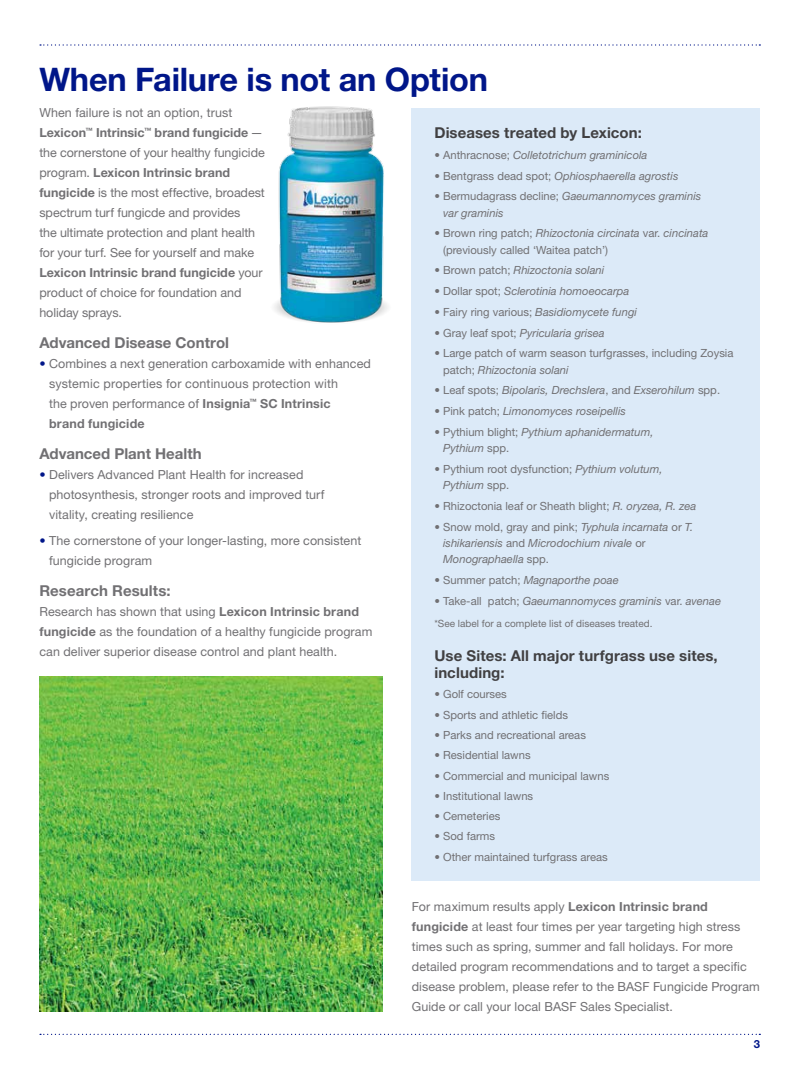
<style>
.page{position:relative;width:805px;height:1080px;background:#fff}
.page>*{position:absolute;margin:0;border:0;box-sizing:border-box;transform-origin:0 0}
.t1{font:700 32.5px "Helvetica Neue LT Std";letter-spacing:-.01em;color:#001689}
.t2{font:700 15px/17.5px "Helvetica Neue LT Std";letter-spacing:.005em;color:#414042}
.t3{font:700 15px "Helvetica Neue LT Std";color:#717073}
.t4{font:12.5px/20px "Helvetica Neue LT Std";letter-spacing:.005em;color:#717073}
.t5{font:italic 11.25px/16.2px "Helvetica Neue";color:#717073}
.t6{font:11.25px/16.2px "Helvetica Neue";color:#717073}
.t7{font:700 11.25px "Helvetica Neue LT Std";color:#001689}
.t8{font:10px "Helvetica Neue";color:#717073}
.s1{font-weight:700}
.s2{color:#001689}
.s3{font-style:normal}
.s4{font-style:italic}
</style>
<div class="page">
<svg style="left:40px;top:1034px;width:720px;height:1px"></svg>
<svg style="left:40px;top:44px;width:720px;height:2px"></svg>
<div style="left:412px;top:108px;width:347px;height:772px;background:#dceaf8"></div>
<img style="left:39px;top:677px;width:343px;height:334px">
<img style="left:274px;top:106px;width:114px;height:217px">
<h1 class="t1" style="left:39px;top:59px;width:450px">When Failure is not an Option</h1>
<p class="t4" style="left:39px;top:102px;width:227px">When failure is not an option, trust <span class="s1">Lexicon</span><sup>™</sup> <span class="s1">Intrinsic</span><sup>™</sup> <span class="s1">brand fungicide</span>— the cornerstone of your healthy fungicide program. <span class="s1">Lexicon Intrinsic brand fungicide</span> is the most effective, broadest spectrum turf fungicde and provides<br>the ultimate protection and plant health for your turf. See for yourself and make <span class="s1">Lexicon Intrinsic brand fungicide</span> your product of choice for foundation and holiday sprays.</p>
<p class="t3" style="left:39px;top:334px;width:191px">Advanced Disease Control</p>
<p class="t4" style="left:49px;top:354px;width:323px;text-indent:-10px"><span class="s2">•</span> Combines a next generation carboxamide with enhanced systemic properties for continuous protection with<br>the proven performance of <span class="s1">Insignia</span><sup>™</sup> <span class="s1">SC Intrinsic<br>brand fungicide</span></p>
<p class="t3" style="left:39px;top:445px;width:164px">Advanced Plant Health</p>
<p class="t4" style="left:49px;top:465px;width:277px;text-indent:-10px"><span class="s2">•</span> Delivers Advanced Plant Health for increased photosynthesis, stronger roots and improved turf vitality, creating resilience</p>
<p class="t4" style="left:49px;top:530px;width:314px;text-indent:-10px"><span class="s2">•</span> The cornerstone of your longer-lasting, more consistent fungicide program</p>
<p class="t3" style="left:39px;top:582px;width:133px">Research Results:</p>
<p class="t4" style="left:39px;top:602px;width:334px">Research has shown that using <span class="s1">Lexicon Intrinsic brand fungicide</span> as the foundation of a healthy fungicide program can deliver superior disease control and plant health.</p>
<p class="t2" style="left:434px;top:124px;width:209px">Diseases treated by Lexicon:</p>
<p class="t5" style="left:434px;top:147px;width:214px"><span class="s3">• Anthracnose;</span> Colletotrichum graminicola</p>
<p class="t5" style="left:434px;top:167px;width:245px"><span class="s3">• Bentgrass dead spot;</span> Ophiosphaerella agrostis</p>
<p class="t5" style="left:443px;top:188px;width:259px;text-indent:-9px"><span class="s3">• Bermudagrass decline;</span> Gaeumannomyces graminis var graminis</p>
<p class="t6" style="left:443px;top:225px;width:267px;text-indent:-9px">• Brown ring patch; <span class="s4">Rhizoctonia circinata</span> var. <span class="s4">cincinata </span>(previously called ‘Waitea patch’)</p>
<p class="t5" style="left:434px;top:262px;width:171px"><span class="s3">• Brown patch;</span> Rhizoctonia solani</p>
<p class="t5" style="left:434px;top:283px;width:196px"><span class="s3">• Dollar spot;</span> Sclerotinia homoeocarpa</p>
<p class="t6" style="left:434px;top:304px;width:204px">• Fairy ring various; <span class="s4">Basidiomycete fungi</span></p>
<p class="t5" style="left:434px;top:324px;width:172px"><span class="s3">• Gray leaf spot;</span> Pyricularia grisea</p>
<p class="t6" style="left:443px;top:345px;width:292px;text-indent:-9px">• Large patch of warm season turfgrasses, including Zoysia patch; <span class="s4">Rhizoctonia solani</span></p>
<p class="t5" style="left:434px;top:382px;width:287px"><span class="s3">• Leaf spots;</span> Bipolaris, Drechslera<span class="s3">, and</span> Exserohilum <span class="s3">spp.</span></p>
<p class="t5" style="left:434px;top:403px;width:193px"><span class="s3">• Pink patch;</span> Limonomyces roseipellis</p>
<p class="t5" style="left:443px;top:424px;width:212px;text-indent:-9px"><span class="s3">• Pythium blight;</span> Pythium aphanidermatum,<br>Pythium <span class="s3">spp.</span></p>
<p class="t6" style="left:443px;top:461px;width:221px;text-indent:-9px">• Pythium root dysfunction; <span class="s4">Pythium volutum,<br>Pythium</span> spp.</p>
<p class="t6" style="left:434px;top:498px;width:263px">• Rhizoctonia leaf or Sheath blight; <span class="s4">R. oryzea, R. zea</span></p>
<p class="t5" style="left:443px;top:518px;width:251px;text-indent:-9px"><span class="s3">• Snow mold, gray and pink;</span> Typhula incarnata <span class="s3">or</span> T. ishikariensis <span class="s3">and</span> Microdochium nivale <span class="s3">or<br></span>Monographaella <span class="s3">spp.</span></p>
<p class="t5" style="left:434px;top:571px;width:186px"><span class="s3">• Summer patch;</span> Magnaporthe poae</p>
<p class="t5" style="left:434px;top:592px;width:288px"><span class="s3">• Take-all patch;</span> Gaeumannomyces graminis <span class="s3">var.</span> avenae</p>
<p class="t8" style="left:434px;top:618px;width:219px">*See label for a complete list of diseases treated.</p>
<p class="t2" style="left:434px;top:646px;width:285px">Use Sites: All major turfgrass use sites, including:</p>
<p class="t6" style="left:434px;top:686px;width:74px">• Golf courses</p>
<p class="t6" style="left:434px;top:706px;width:135px">• Sports and athletic fields</p>
<p class="t6" style="left:434px;top:727px;width:153px">• Parks and recreational areas</p>
<p class="t6" style="left:434px;top:747px;width:98px">• Residential lawns</p>
<p class="t6" style="left:434px;top:767px;width:176px">• Commercial and municipal lawns</p>
<p class="t6" style="left:434px;top:788px;width:100px">• Institutional lawns</p>
<p class="t6" style="left:434px;top:808px;width:68px">• Cemeteries</p>
<p class="t6" style="left:434px;top:828px;width:62px">• Sod farms</p>
<p class="t6" style="left:434px;top:848px;width:175px">• Other maintained turfgrass areas</p>
<p class="t4" style="left:412px;top:897px;width:349px">For maximum results apply <span class="s1">Lexicon Intrinsic brand fungicide</span> at least four times per year targeting high stress times such as spring, summer and fall holidays. For more detailed program recommendations and to target a specific disease problem, please refer to the BASF Fungicide Program Guide or call your local BASF Sales Specialist.</p>
<p class="t7" style="left:753px;top:1037px;width:8px">3</p>
</div>
